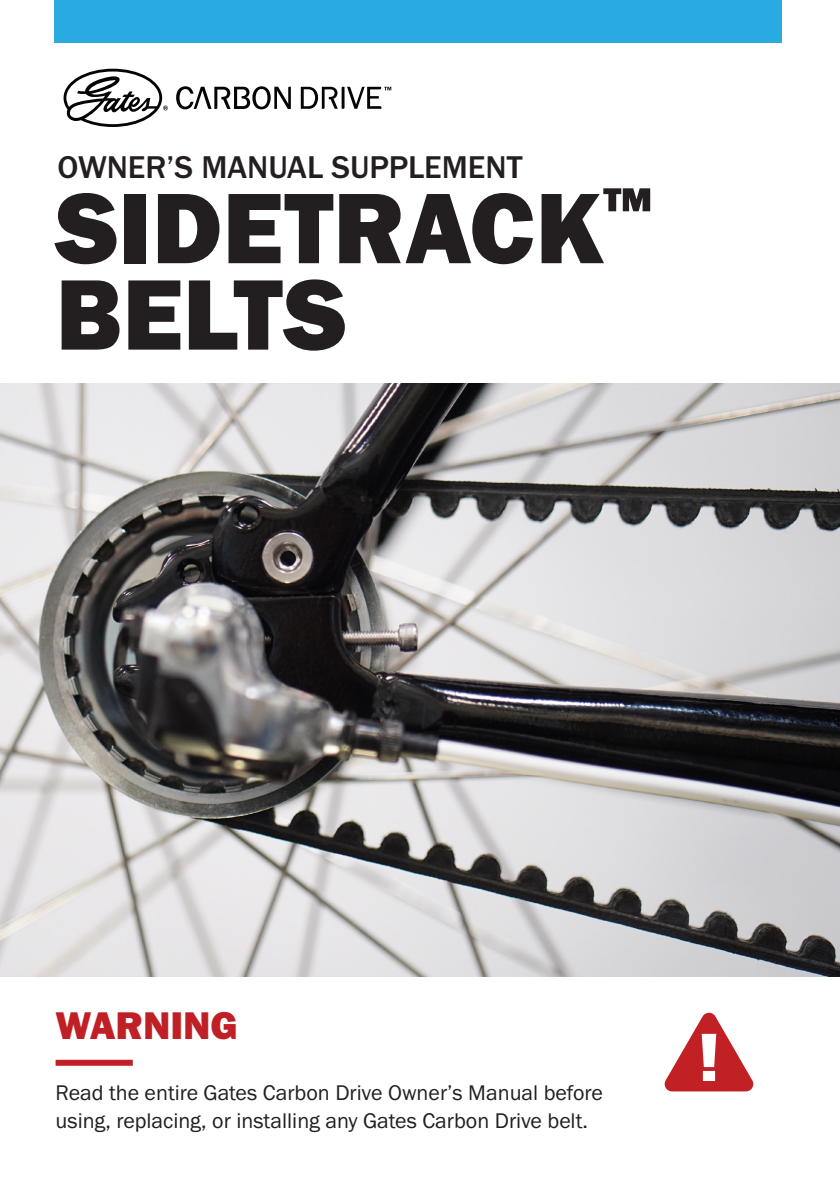
<style>
.page{position:relative;width:840px;height:1191px;background:#fff}
.page>*{position:absolute;margin:0;border:0;box-sizing:border-box;transform-origin:0 0}
.t1{font:103.6px "Franklin Gothic URW Hea";color:#231f20}
._9_5_Body_Text{font:40px "Franklin Gothic URW Hea";letter-spacing:-.005em;color:#c02025}
.t2{font:500 32.6px "Franklin Gothic URW";color:#231f20}
.t3{font:22px/28px "Franklin Gothic URW Boo";color:#231f20}
</style>
<div class="page">
<img style="left:0;top:384px;width:839px;height:592px">
<svg style="left:63px;top:69px;width:105px;height:58px"></svg>
<svg style="left:176px;top:86px;width:115px;height:23px"></svg>
<svg style="left:300px;top:87px;width:91px;height:22px"></svg>
<div style="left:54px;top:0;width:726px;height:42px;background:#29abe2"></div>
<div style="left:56px;top:1059px;width:77px;height:6px;background:#c02025"></div>
<svg style="left:664px;top:1012px;width:88px;height:79px"></svg>
<p class="t2" style="left:58px;top:147px;width:466px">OWNER’S MANUAL SUPPLEMENT</p>
<p class="t1" style="left:56px;top:161px;width:597px">SIDETRACK<sup>™</sup></p>
<p class="t1" style="left:56px;top:248px;width:293px">BELTS</p>
<p class="_9_5_Body_Text" style="left:56px;top:1000px;width:184px">WARNING</p>
<p class="t3" style="left:56px;top:1078px;width:548px">Read the entire Gates Carbon Drive Owner’s Manual before using, replacing, or installing any Gates Carbon Drive belt.</p>
</div>
